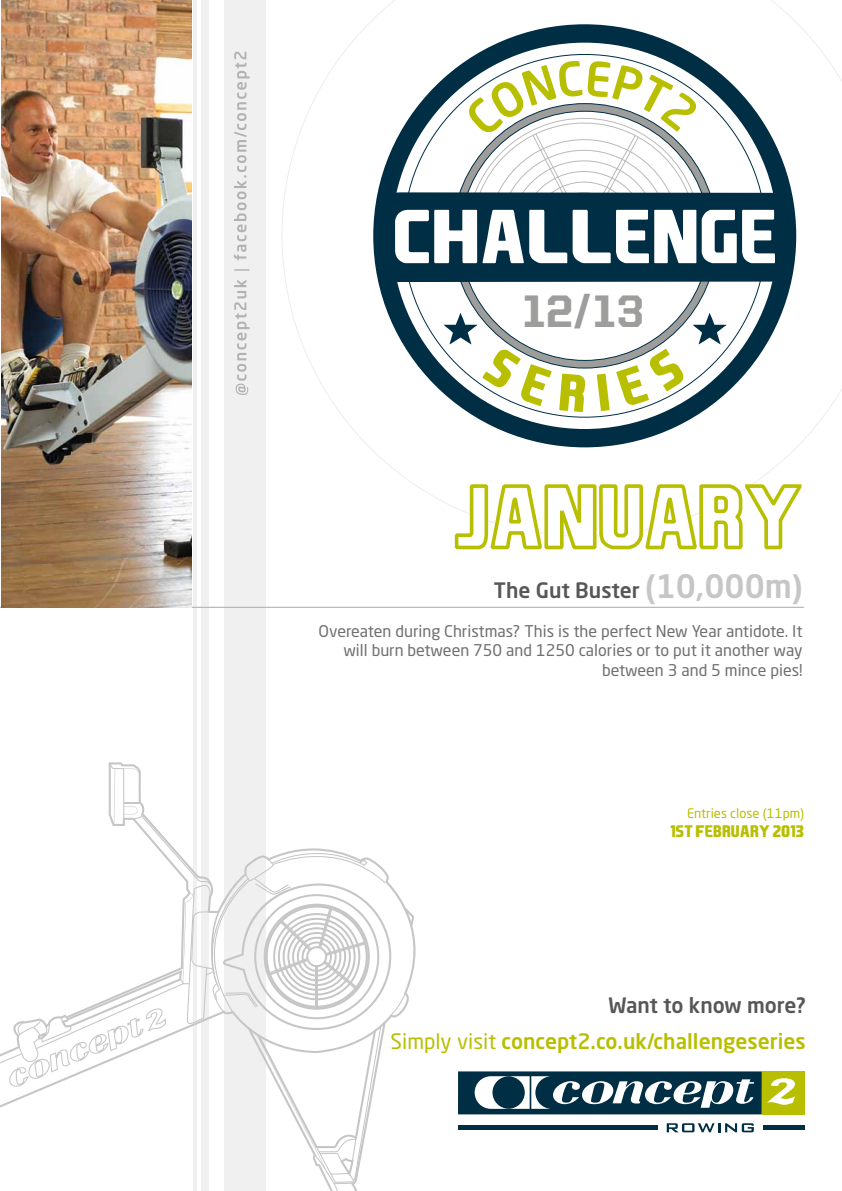
<style>
.page{position:relative;width:842px;height:1191px;background:#fff}
.page>*{position:absolute;margin:0;border:0;box-sizing:border-box;transform-origin:0 0}
.t1{font:43px "Allstar 4";color:#9d9d9c}
.t2{font:500 21px/36px "Neo Sans Std";color:#b8bf00;text-align:right}
.t3{font:500 21px "Neo Sans Std";color:#575756}
.t4{font:16px/19.2px "Neo Sans Std";color:#706f6f;text-align:right}
.t5{font:16px "EASPORTS";color:#b8bf00}
.t6{font:13px "Neo Sans Std";color:#b8bf00}
.s1{font-size:32px;color:#c6c6c6}
.s2{color:#575756}
.s3{font-weight:400}
</style>
<div class="page">
<svg style="left:667px;top:1123px;width:87px;height:9px"></svg>
<hr style="left:458px;top:1125px;width:199px;height:4px;background:#002e45">
<hr style="left:762px;top:1125px;width:42px;height:4px;background:#002e45">
<div style="left:458px;top:1071px;width:304px;height:43px;background:#002e45"></div>
<svg style="left:475px;top:1076px;width:279px;height:32px"></svg>
<div style="left:762px;top:1071px;width:42px;height:43px;background:#b8bf00"></div>
<svg style="left:767px;top:1078px;width:28px;height:27px"></svg>
<div style="left:224px;top:1px;width:42px;height:1189px;background:#ededed"></div>
<div style="left:201px;top:1px;width:7px;height:1189px;background:#ededed"></div>
<hr style="left:193px;top:1px;width:4px;height:1189px;background:#ededed">
<svg style="left:234px;top:280px;width:16px;height:115px"></svg>
<svg style="left:234px;top:269px;width:16px;height:2px"></svg>
<svg style="left:234px;top:52px;width:16px;height:208px"></svg>
<svg style="left:282px;top:1px;width:559px;height:506px"></svg>
<svg style="left:0;top:763px;width:414px;height:428px"></svg>
<hr style="left:0;top:607px;width:804px;height:1px;background:#b3b2b2">
<svg style="left:453px;top:482px;width:350px;height:68px"></svg>
<div style="left:373px;top:24px;width:423px;height:423px;background:#002e45;border-radius:50%"></div>
<div style="left:392px;top:43px;width:386px;height:386px;background:#fff;border-radius:50%"></div>
<svg style="left:453px;top:104px;width:264px;height:264px;fill:#9d9d9c"></svg>
<div style="left:460px;top:111px;width:249px;height:249px;background:#fff;border-radius:50%"></div>
<svg style="left:559px;top:373px;width:26px;height:39px"></svg>
<svg style="left:597px;top:374px;width:13px;height:37px"></svg>
<svg style="left:616px;top:349px;width:68px;height:56px"></svg>
<svg style="left:444px;top:313px;width:108px;height:93px"></svg>
<svg style="left:693px;top:313px;width:33px;height:31px"></svg>
<svg style="left:377px;top:61px;width:415px;height:221px"></svg>
<img style="left:1px;top:1px;width:190px;height:606px">
<h1 class="t1" style="left:522px;top:288px;width:124px">12/13</h1>
<h2 class="t3" style="left:494px;top:580px;width:310px">The Gut Buster <span class="s1">(10,000m)</span></h2>
<p class="t4" style="left:319px;top:622px;width:485px">Overeaten during Christmas? This is the perfect New Year antidote. It will burn between 750 and 1250 calories or to put it another way between 3 and 5 mince pies!</p>
<p class="t6" style="left:687px;top:807px;width:119px">Entries close (11pm)</p>
<p class="t5" style="left:670px;top:822px;width:136px">1ST FEBRUARY 2013</p>
<h2 class="t2" style="left:391px;top:987px;width:416px"><span class="s2">Want to know more?<br></span><span class="s3">Simply visit</span> concept2.co.uk/challengeseries</h2>
</div>
